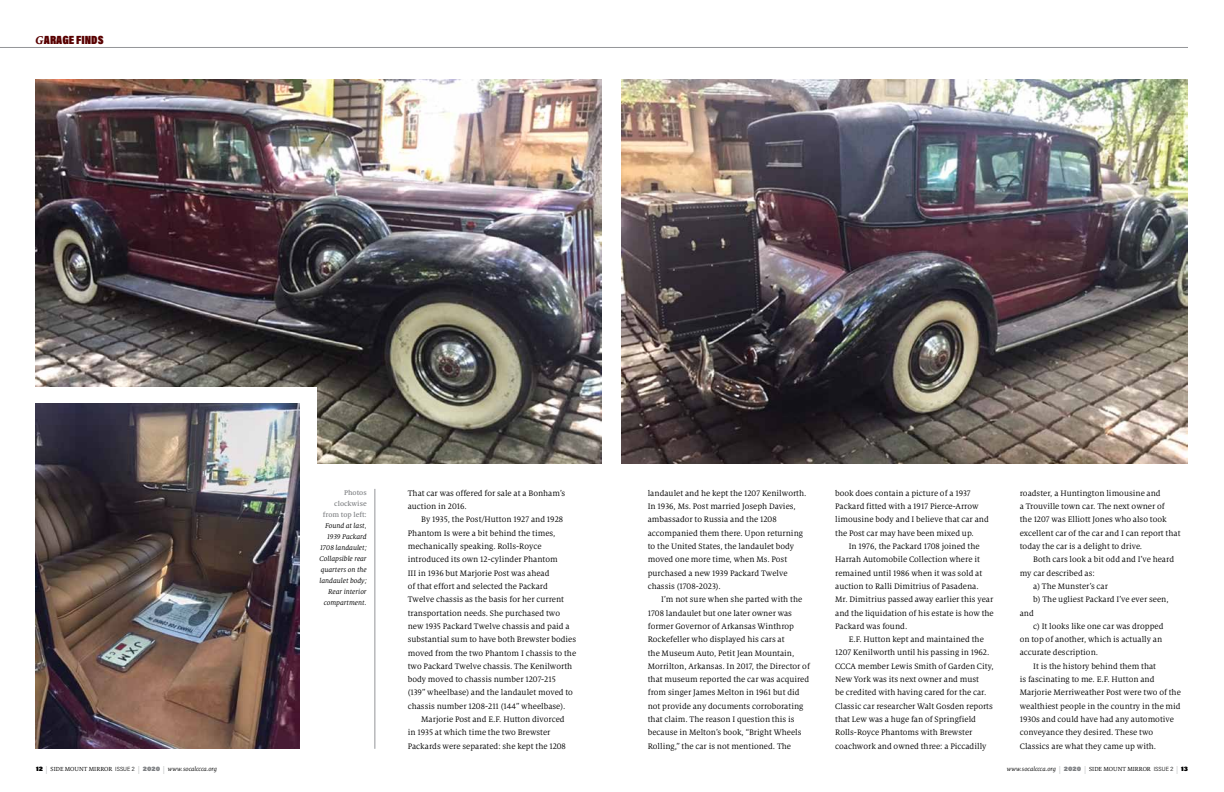
<style>
.page{position:relative;width:1224px;height:792px;background:#fff}
.page>*{position:absolute;margin:0;border:0;box-sizing:border-box;transform-origin:0 0}
.t1{font:900 12px "Acumin Pro Cond";letter-spacing:.005em;color:#580000}
.t2{font:8.8px/13.3px "Milo Serif OT";color:#000}
.t3{font:italic 7.5px/11px "Milo Serif OT";color:#000;text-align:right}
.t4{font:500 7.5px/11px "Milo Serif OT";color:#808285;text-align:right}
.t5{font:italic 6.5px "Milo Serif OT";color:#000}
.s1{font-family:"Milo Serif OT";font-weight:700;font-style:italic;font-size:12.5px}
.s2{font-family:"Acumin Pro";font-weight:900;font-style:normal}
.s3{font-style:normal;font-size:8px;color:#a7a9ac}
.s4{font-style:normal}
.s5{font-family:"Acumin Pro Semi Cond";font-weight:300;font-style:normal;font-size:6px}
.s6{font-family:"Acumin Pro";font-weight:900;font-style:normal;color:#808285}
</style>
<div class="page">
<img style="left:36px;top:79px;width:566px;height:385px">
<img style="left:622px;top:79px;width:566px;height:385px">
<hr style="left:0;top:47px;width:1188px;height:1px;background:#939598">
<div style="left:22px;top:388px;width:295px;height:132px;background:#fff"></div>
<img style="left:36px;top:403px;width:263px;height:346px">
<hr style="left:375px;top:489px;width:1px;height:260px;background:#939598">
<h1 class="t1" style="left:36px;top:32px;width:69px"><span class="s1">G</span>ARAGE FINDS</h1>
<p class="t4" style="left:323px;top:487px;width:45px">Photos clockwise from top left:</p>
<p class="t3" style="left:319px;top:520px;width:49px">Found at last,<br>1939 Packard<br>1708 landaulet;<br>Collapsible rear quarters on the landaulet body;<br>Rear interior compartment.</p>
<p class="t2" style="left:408px;top:487px;width:159px">That car was offered for sale at a Bonham’s auction in 2016.</p>
<p class="t2" style="left:408px;top:513px;width:170px;text-indent:14px">By 1935, the Post/Hutton 1927 and 1928<br>Phantom Is were a bit behind the times, mechanically speaking. Rolls-Royce introduced its own 12-cylinder Phantom<br>III in 1936 but Marjorie Post was ahead<br>of that effort and selected the Packard Twelve chassis as the basis for her current transportation needs. She purchased two new 1935 Packard Twelve chassis and paid a substantial sum to have both Brewster bodies moved from the two Phantom I chassis to the two Packard Twelve chassis. The Kenilworth body moved to chassis number 1207-215<br>(139” wheelbase) and the landaulet moved to chassis number 1208-211 (144” wheelbase).</p>
<p class="t2" style="left:408px;top:713px;width:160px;text-indent:14px">Marjorie Post and E.F. Hutton divorced in 1935 at which time the two Brewster<br>Packards were separated: she kept the 1208</p>
<p class="t2" style="left:648px;top:487px;width:160px">landaulet and he kept the 1207 Kenilworth.<br>In 1936, Ms. Post married Joseph Davies, ambassador to Russia and the 1208 accompanied them there. Upon returning to the United States, the landaulet body moved one more time, when Ms. Post purchased a new 1939 Packard Twelve chassis (1708-2023).</p>
<p class="t2" style="left:648px;top:593px;width:164px;text-indent:14px">I’m not sure when she parted with the 1708 landaulet but one later owner was former Governor of Arkansas Winthrop Rockefeller who displayed his cars at<br>the Museum Auto, Petit Jean Mountain, Morrilton, Arkansas. In 2017, the Director of that museum reported the car was acquired from singer James Melton in 1961 but did not provide any documents corroborating that claim. The reason I question this is because in Melton’s book, “Bright Wheels Rolling,” the car is not mentioned. The</p>
<p class="t2" style="left:835px;top:487px;width:155px">book does contain a picture of a 1937<br>Packard fitted with a 1917 Pierce-Arrow limousine body and I believe that car and the Post car may have been mixed up.</p>
<p class="t2" style="left:835px;top:540px;width:160px;text-indent:14px">In 1976, the Packard 1708 joined the Harrah Automobile Collection where it remained until 1986 when it was sold at auction to Ralli Dimitrius of Pasadena.<br>Mr. Dimitrius passed away earlier this year and the liquidation of his estate is how the Packard was found.</p>
<p class="t2" style="left:835px;top:633px;width:160px;text-indent:14px">E.F. Hutton kept and maintained the 1207 Kenilworth until his passing in 1962.<br>CCCA member Lewis Smith of Garden City, New York was its next owner and must<br>be credited with having cared for the car.<br>Classic car researcher Walt Gosden reports that Lew was a huge fan of Springfield Rolls-Royce Phantoms with Brewster coachwork and owned three: a Piccadilly</p>
<p class="t2" style="left:1020px;top:486px;width:162px">roadster, a Huntington limousine and<br>a Trouville town car. The next owner of<br>the 1207 was Elliott Jones who also took excellent car of the car and I can report that today the car is a delight to drive.</p>
<p class="t2" style="left:1033px;top:553px;width:142px">Both cars look a bit odd and I’ve heard</p>
<p class="t2" style="left:1020px;top:566px;width:77px">my car described as:</p>
<p class="t2" style="left:1033px;top:580px;width:76px">a) The Munster’s car</p>
<p class="t2" style="left:1033px;top:593px;width:137px">b) The ugliest Packard I’ve ever seen,</p>
<p class="t2" style="left:1020px;top:606px;width:16px">and</p>
<p class="t2" style="left:1033px;top:620px;width:132px">c) It looks like one car was dropped</p>
<p class="t2" style="left:1020px;top:633px;width:144px">on top of another, which is actually an</p>
<p class="t2" style="left:1020px;top:646px;width:80px">accurate description.</p>
<p class="t2" style="left:1033px;top:659px;width:124px">It is the history behind them that</p>
<p class="t2" style="left:1020px;top:673px;width:136px">is fascinating to me. E.F. Hutton and</p>
<p class="t2" style="left:1020px;top:686px;width:163px">Marjorie Merriweather Post were two of the</p>
<p class="t2" style="left:1020px;top:699px;width:163px">wealthiest people in the country in the mid</p>
<p class="t2" style="left:1020px;top:713px;width:156px">1930s and could have had any automotive</p>
<p class="t2" style="left:1020px;top:726px;width:135px">conveyance they desired. These two</p>
<p class="t2" style="left:1020px;top:739px;width:138px">Classics are what they came up with.</p>
<p class="t5" style="left:36px;top:765px;width:182px"><span class="s2">12</span> <span class="s3">|</span> <span class="s4">SIDE MOUNT MIRROR</span> <span class="s5">ISSUE 2</span> <span class="s3">|</span> <span class="s6">2020</span> <span class="s3">|</span> www.socalccca.org</p>
<p class="t5" style="left:1007px;top:765px;width:183px">www.socalccca.org <span class="s3">|</span> <span class="s6">2020</span> <span class="s3">|</span> <span class="s4">SIDE MOUNT MIRROR</span> <span class="s5">ISSUE 2</span> <span class="s3">|</span> <span class="s2">13</span></p>
</div>
